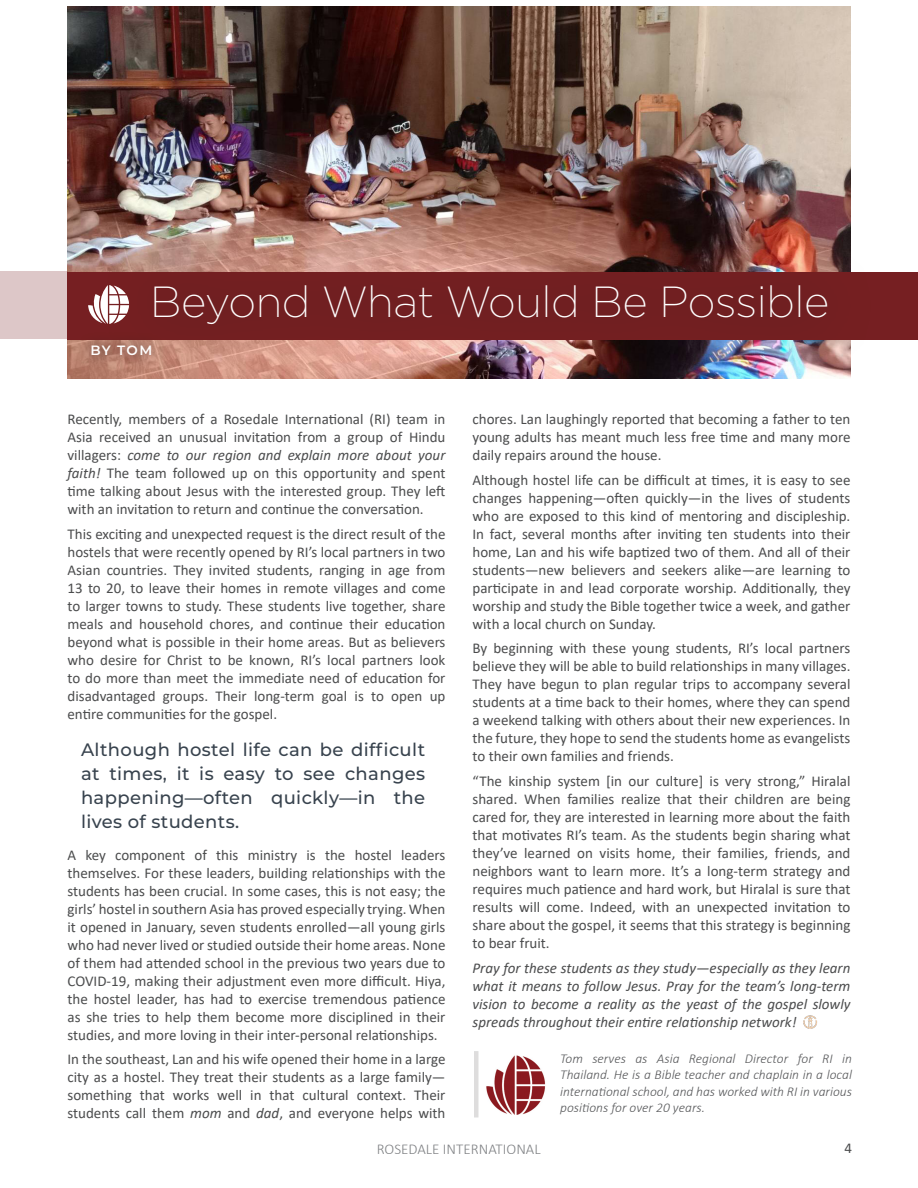
<style>
.page{position:relative;width:918px;height:1188px;background:#fff}
.page>*{position:absolute;margin:0;border:0;box-sizing:border-box;transform-origin:0 0}
.Secondary_Page_Title{font:200 43.5px "Gotham";letter-spacing:-.01em;color:#fff}
.Pull_Quotes_Inserts{font:500 18px/24px "Montserrat";letter-spacing:.02em;color:#38434e;text-align:justify}
.Body{font:15px/18px "Calibri";color:#4b4c4d;text-align:justify}
.Body-2{font:italic 15px/18px "Calibri";color:#4b4c4d;text-align:justify}
.Body-3{font:300 15px "Calibri";color:#808285}
.Bio{font:italic 300 13.5px/16.5px "Calibri";color:#57585a;text-align:justify}
.By__Name_Secondary{font:600 13.5px "Montserrat";color:#fff}
.s1{font-style:italic}
</style>
<div class="page">
<img style="left:68px;top:6px;width:782px;height:373px">
<div style="left:0;top:272px;width:68px;height:67px;background:#ddc7c8"></div>
<div style="left:68px;top:272px;width:850px;height:68px;background:#761f22"></div>
<img style="left:105px;top:240px;width:746px;height:129px">
<div style="left:77px;top:331px;width:88px;height:38px;background:#231f20;opacity:.53"></div>
<svg style="left:88px;top:285px;width:41px;height:39px"></svg>
<hr style="left:474px;top:1051px;width:4px;height:67px;background:#dedddd">
<img style="left:486px;top:1055px;width:60px;height:60px">
<img style="left:803px;top:1015px;width:14px;height:13px">
<p class="Secondary_Page_Title" style="left:150px;top:279px;width:681px">Beyond What Would Be Possible</p>
<p class="By__Name_Secondary" style="left:91px;top:341px;width:63px">BY TOM</p>
<p class="Body" style="left:68px;top:410px;width:380px">Recently, members of a Rosedale International (RI) team in Asia received an unusual invitation from a group of Hindu villagers: <span class="s1">come to our region and explain more about your faith!</span> The team followed up on this opportunity and spent time talking about Jesus with the interested group. They left with an invitation to return and continue the conversation.</p>
<p class="Body" style="left:68px;top:524px;width:380px">This exciting and unexpected request is the direct result of the hostels that were recently opened by RI’s local partners in two Asian countries. They invited students, ranging in age from 13 to 20, to leave their homes in remote villages and come to larger towns to study. These students live together, share meals and household chores, and continue their education beyond what is possible in their home areas. But as believers who desire for Christ to be known, RI’s local partners look to do more than meet the immediate need of education for disadvantaged groups. Their long-term goal is to open up entire communities for the gospel.</p>
<p class="Pull_Quotes_Inserts" style="left:81px;top:737px;width:346px">Although hostel life can be difficult at times, it is easy to see changes happening—often quickly—in the lives of students.</p>
<p class="Body" style="left:68px;top:845px;width:380px">A key component of this ministry is the hostel leaders themselves. For these leaders, building relationships with the students has been crucial. In some cases, this is not easy; the girls’ hostel in southern Asia has proved especially trying. When it opened in January, seven students enrolled—all young girls who had never lived or studied outside their home areas. None of them had attended school in the previous two years due to COVID-19, making their adjustment even more difficult. Hiya, the hostel leader, has had to exercise tremendous patience as she tries to help them become more disciplined in their studies, and more loving in their inter-personal relationships.</p>
<p class="Body" style="left:68px;top:1050px;width:379px">In the southeast, Lan and his wife opened their home in a large city as a hostel. They treat their students as a large family— something that works well in that cultural context. Their students call them <span class="s1">mom</span> and <span class="s1">dad</span>, and everyone helps with</p>
<p class="Body" style="left:472px;top:409px;width:380px">chores. Lan laughingly reported that becoming a father to ten young adults has meant much less free time and many more daily repairs around the house.</p>
<p class="Body" style="left:472px;top:470px;width:380px">Although hostel life can be difficult at times, it is easy to see changes happening—often quickly—in the lives of students who are exposed to this kind of mentoring and discipleship.<br>In fact, several months after inviting ten students into their home, Lan and his wife baptized two of them. And all of their students—new believers and seekers alike—are learning to participate in and lead corporate worship. Additionally, they worship and study the Bible together twice a week, and gather with a local church on Sunday.</p>
<p class="Body" style="left:472px;top:639px;width:380px">By beginning with these young students, RI’s local partners believe they will be able to build relationships in many villages.<br>They have begun to plan regular trips to accompany several students at a time back to their homes, where they can spend a weekend talking with others about their new experiences. In the future, they hope to send the students home as evangelists to their own families and friends.</p>
<p class="Body" style="left:472px;top:772px;width:379px">“The kinship system [in our culture] is very strong,” Hiralal shared. When families realize that their children are being cared for, they are interested in learning more about the faith that motivates RI’s team. As the students begin sharing what they’ve learned on visits home, their families, friends, and neighbors want to learn more. It’s a long-term strategy and requires much patience and hard work, but Hiralal is sure that results will come. Indeed, with an unexpected invitation to share about the gospel, it seems that this strategy is beginning to bear fruit.</p>
<p class="Body-2" style="left:472px;top:958px;width:380px">Pray for these students as they study—especially as they learn what it means to follow Jesus. Pray for the team’s long-term vision to become a reality as the yeast of the gospel slowly spreads throughout their entire relationship network!</p>
<p class="Bio" style="left:560px;top:1050px;width:293px">Tom serves as Asia Regional Director for RI in Thailand. He is a Bible teacher and chaplain in a local international school, and has worked with RI in various positions for over 20 years.</p>
<p class="Body-3" style="left:377px;top:1140px;width:165px">ROSEDALE INTERNATIONAL</p>
<p class="Body" style="left:845px;top:1139px;width:9px">4</p>
</div>
